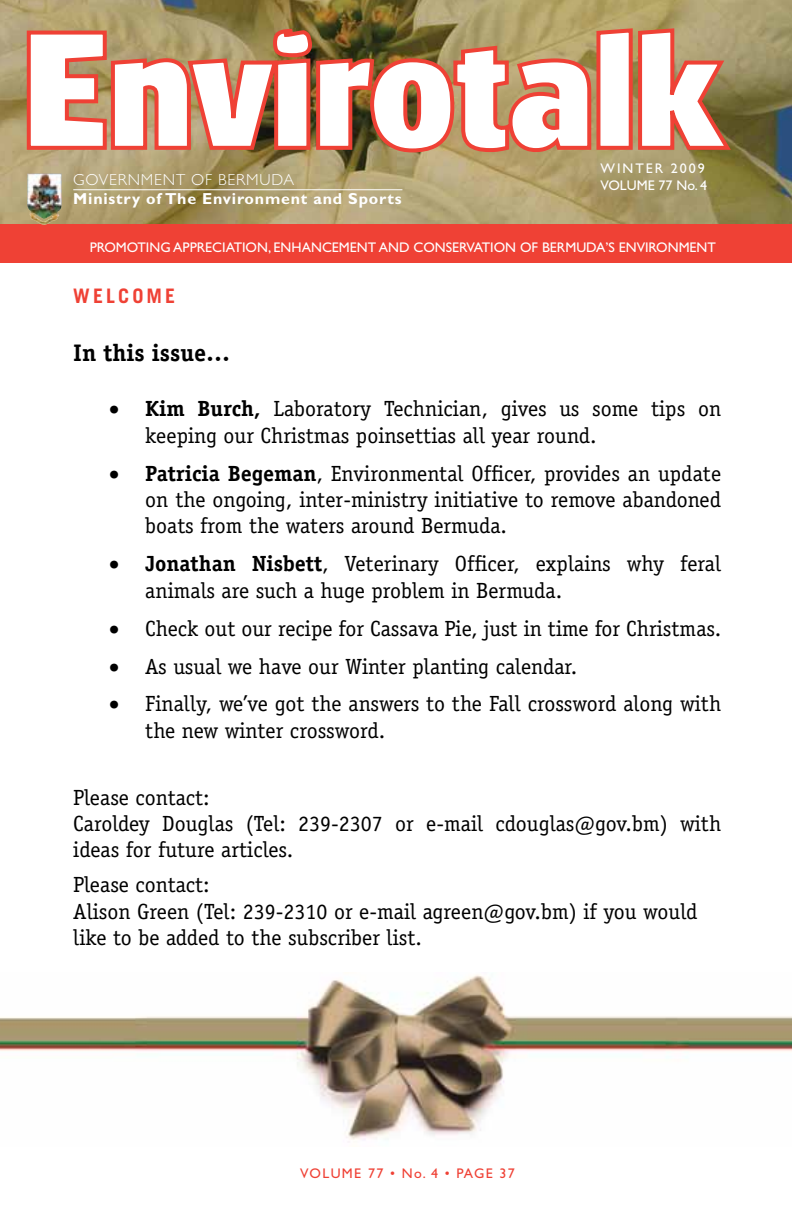
<style>
.page{position:relative;width:792px;height:1224px;background:#fff}
.page>*{position:absolute;margin:0;border:0;box-sizing:border-box;transform-origin:0 0}
.t1{font:700 24px "Officina Serif";color:#000}
.t2{font:22px/26.4px "Officina Serif";color:#000}
.t3{font:700 20px "Trade Gothic";letter-spacing:.155em;color:#ef4135}
.t4{font:700 16px "Gill Sans";letter-spacing:.05em;color:#fff}
.t5{font:300 16px "Gill Sans";letter-spacing:.05em;color:#fff}
.t6{font:14px "Gill Sans";color:#fff}
.t7{font:14px "Gill Sans";letter-spacing:.1em;color:#ef4135}
.t8{font:14px "Gill Sans";letter-spacing:.14em;color:#fff}
.s1{font-weight:700}
</style>
<div class="page">
<img style="left:0;top:974px;width:792px;height:168px">
<img style="left:0;top:0;width:792px;height:224px">
<div style="left:0;top:224px;width:792px;height:38px;background:#ef4135"></div>
<img style="left:27px;top:174px;width:35px;height:51px">
<hr style="left:73px;top:189px;width:329px;height:1px;background:#fff">
<svg style="left:25px;top:26px;width:709px;height:131px"></svg>
<p class="t8" style="left:601px;top:160px;width:106px">WINTER 2009</p>
<p class="t5" style="left:73px;top:171px;width:222px">GOVERNMENT OF BERMUDA</p>
<p class="t6" style="left:601px;top:177px;width:108px">VOLUME 77 No. 4</p>
<p class="t4" style="left:73px;top:189px;width:330px">Ministry of The Environment and Sports</p>
<p class="t6" style="left:90px;top:239px;width:628px">PROMOTING APPRECIATION, ENHANCEMENT AND CONSERVATION OF BERMUDA’S ENVIRONMENT</p>
<p class="t3" style="left:73px;top:284px;width:103px">WELCOME</p>
<p class="t1" style="left:73px;top:338px;width:158px">In this issue…</p>
<p class="t2" style="left:145px;top:396px;width:578px;text-indent:-36px">• <span class="s1">Kim Burch,</span> Laboratory Technician, gives us some tips on keeping our Christmas poinsettias all year round.</p>
<p class="t2" style="left:145px;top:460px;width:577px;text-align:justify;text-indent:-36px">• <span class="s1">Patricia Begeman</span>, Environmental Officer, provides an update on the ongoing, inter-ministry initiative to remove abandoned boats from the waters around Bermuda.</p>
<p class="t2" style="left:145px;top:551px;width:577px;text-indent:-36px">• <span class="s1">Jonathan Nisbett</span>, Veterinary Officer, explains why feral animals are such a huge problem in Bermuda.</p>
<p class="t2" style="left:109px;top:615px;width:613px">• Check out our recipe for Cassava Pie, just in time for Christmas.</p>
<p class="t2" style="left:109px;top:653px;width:470px">• As usual we have our Winter planting calendar.</p>
<p class="t2" style="left:145px;top:691px;width:577px;text-indent:-36px">• Finally, we’ve got the answers to the Fall crossword along with the new winter crossword.</p>
<p class="t2" style="left:73px;top:784px;width:649px">Please contact:<br>Caroldey Douglas (Tel: 239-2307 or e-mail cdouglas@gov.bm) with ideas for future articles.</p>
<p class="t2" style="left:73px;top:872px;width:626px">Please contact:<br>Alison Green (Tel: 239-2310 or e-mail agreen@gov.bm) if you would like to be added to the subscriber list.</p>
<p class="t7" style="left:300px;top:1165px;width:216px">VOLUME 77 • No. 4 • PAGE 37</p>
</div>
